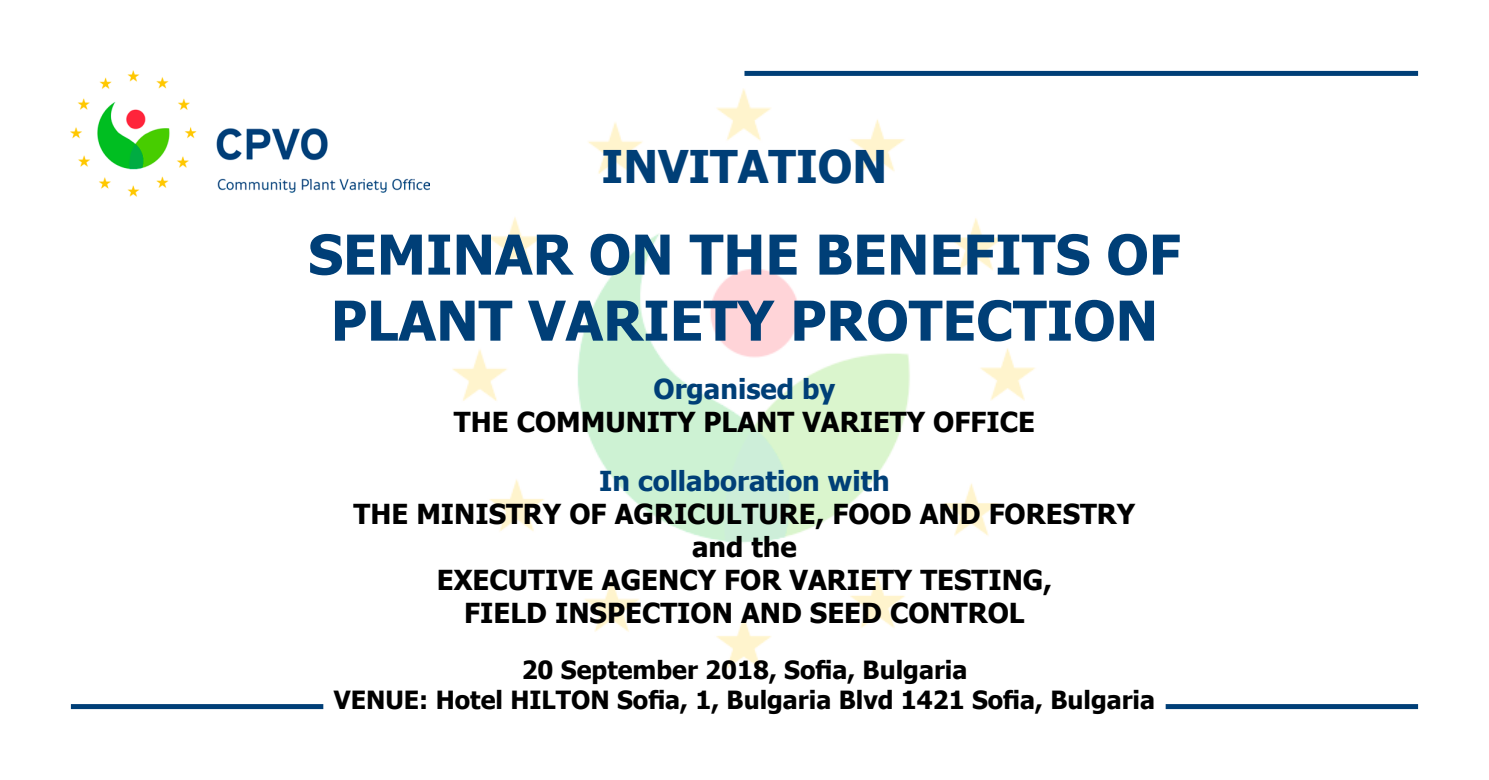
<style>
.page{position:relative;width:1489px;height:780px;background:#fff}
.page>*{position:absolute;margin:0;border:0;box-sizing:border-box;transform-origin:0 0}
.t1{font:700 55px/66px "Tahoma";color:#003f77;text-align:center}
.t2{font:700 45px "Tahoma";color:#003f77}
.t3{font:700 27.5px/33px "Tahoma";color:#000;text-align:center}
.t4{font:700 27.5px "Tahoma";color:#003f77}
.t5{font:700 25px/30px "Tahoma";color:#000;text-align:center}
</style>
<div class="page">
<img style="left:452px;top:88px;width:583px;height:580px">
<img style="left:71px;top:71px;width:358px;height:126px">
<div style="left:71px;top:704px;width:252px;height:5px;background:#003f77"></div>
<div style="left:1165px;top:704px;width:252px;height:5px;background:#003f77"></div>
<div style="left:744px;top:71px;width:673px;height:5px;background:#003f77"></div>
<h2 class="t2" style="left:601px;top:135px;width:287px">INVITATION</h2>
<h1 class="t1" style="left:308px;top:224px;width:874px">SEMINAR ON THE BENEFITS OF<br>PLANT VARIETY PROTECTION</h1>
<p class="t4" style="left:653px;top:370px;width:183px">Organised by</p>
<p class="t3" style="left:454px;top:407px;width:582px">THE COMMUNITY PLANT VARIETY OFFICE</p>
<p class="t4" style="left:599px;top:462px;width:292px">In collaboration with</p>
<p class="t3" style="left:353px;top:499px;width:783px">THE MINISTRY OF AGRICULTURE, FOOD AND FORESTRY and the<br>EXECUTIVE AGENCY FOR VARIETY TESTING,<br>FIELD INSPECTION AND SEED CONTROL</p>
<p class="t5" style="left:334px;top:656px;width:822px">20 September 2018, Sofia, Bulgaria<br>VENUE: Hotel HILTON Sofia, 1, Bulgaria Blvd 1421 Sofia, Bulgaria</p>
</div>
